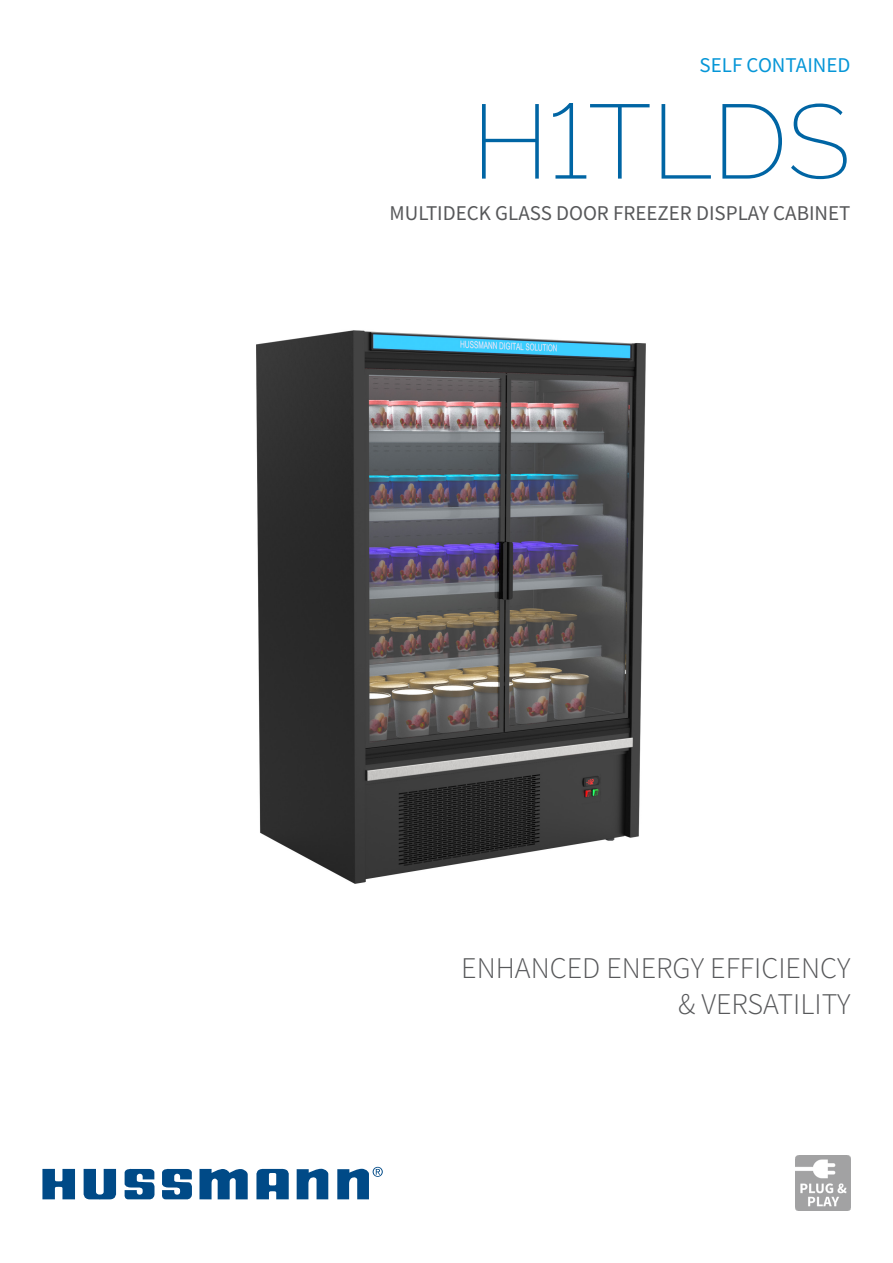
<style>
.page{position:relative;width:893px;height:1263px;background:#fff}
.page>*{position:absolute;margin:0;border:0;box-sizing:border-box;transform-origin:0 0}
.t1{font:100 105px "Raleway";color:#0065a4}
.t2{font:300 30px/36px "Source Sans Pro";color:#57585a;text-align:right}
.t3{font:21px "Source Sans Pro";color:#57585a}
.t4{font:21px "Source Sans Pro";color:#0696d7}
</style>
<div class="page">
<svg style="left:297px;top:1168px;width:31px;height:31px"></svg>
<svg style="left:199px;top:1168px;width:49px;height:31px"></svg>
<svg style="left:83px;top:1169px;width:33px;height:30px"></svg>
<svg style="left:162px;top:1168px;width:30px;height:31px"></svg>
<svg style="left:124px;top:1168px;width:30px;height:31px"></svg>
<svg style="left:43px;top:1169px;width:32px;height:30px"></svg>
<svg style="left:337px;top:1167px;width:46px;height:32px"></svg>
<svg style="left:256px;top:1168px;width:33px;height:31px"></svg>
<img style="left:796px;top:1156px;width:54px;height:54px">
<img style="left:256px;top:330px;width:390px;height:554px">
<p class="t4" style="left:699px;top:52px;width:152px">SELF CONTAINED</p>
<h1 class="t1" style="left:472px;top:58px;width:380px">H1TLDS</h1>
<p class="t3" style="left:390px;top:200px;width:462px">MULTIDECK GLASS DOOR FREEZER DISPLAY CABINET</p>
<h2 class="t2" style="left:461px;top:949px;width:391px">ENHANCED ENERGY EFFICIENCY &amp; VERSATILITY</h2>
</div>
